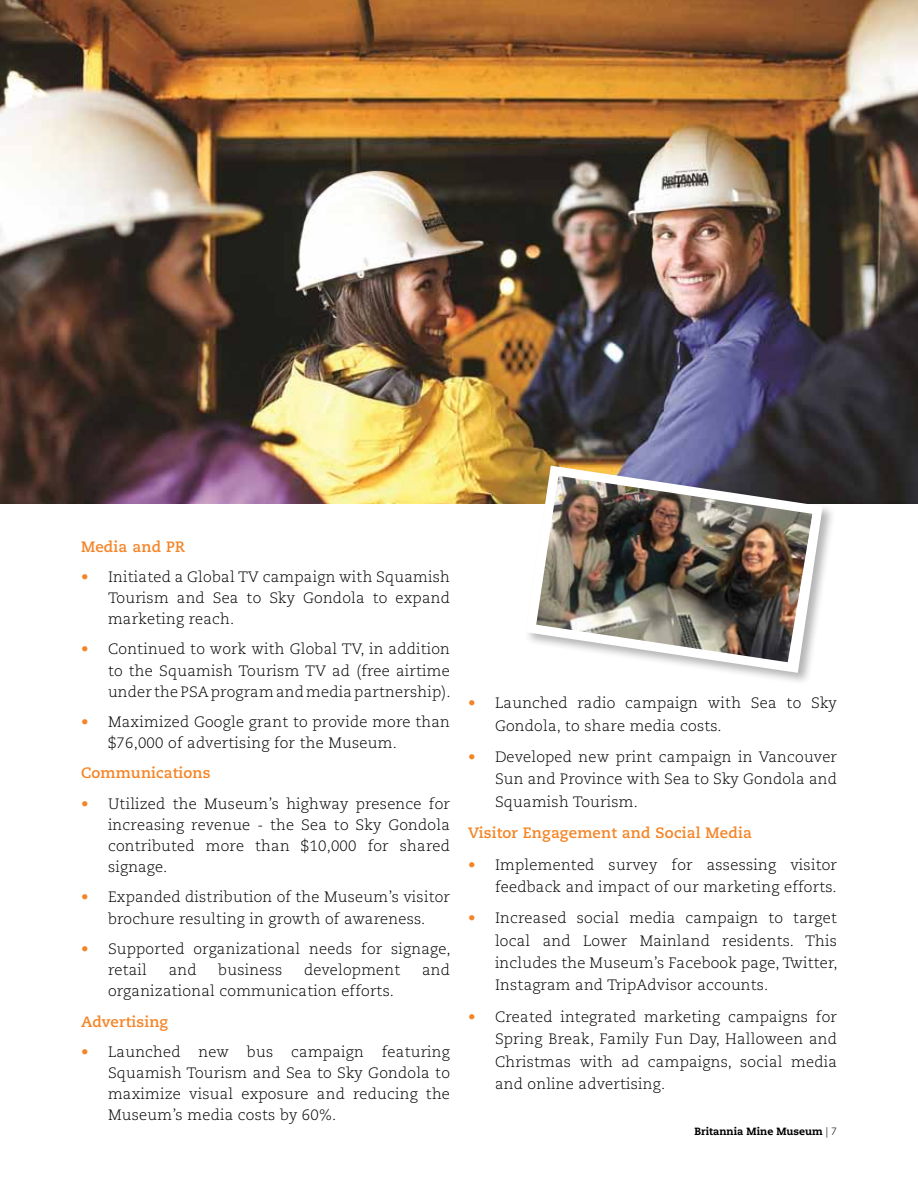
<style>
.page{position:relative;width:918px;height:1188px;background:#fff}
.page>*{position:absolute;margin:0;border:0;box-sizing:border-box;transform-origin:0 0}
.t1{font:300 15px/21.1px "Caecilia LT Std";letter-spacing:.015em;color:#000;text-align:justify}
.t2{font:700 15px "Caecilia LT Std";letter-spacing:.015em;color:#f58426}
.t3{font:800 10.5px "Caecilia LT Std";color:#000}
.s1{color:#f58426}
.s2{font-weight:300}
</style>
<div class="page">
<img style="left:0;top:0;width:918px;height:503px">
<div style="left:524px;top:463px;width:312px;height:223px;background:#000;opacity:.3"></div>
<img style="left:521px;top:461px;width:307px;height:217px">
<p class="t2" style="left:81px;top:537px;width:105px">Media and PR</p>
<p class="t1" style="left:108px;top:566px;width:344px;text-indent:-27px"><span class="s1">•</span> Initiated a Global TV campaign with Squamish Tourism and Sea to Sky Gondola to expand marketing reach.</p>
<p class="t1" style="left:108px;top:639px;width:344px;text-indent:-27px"><span class="s1">•</span> Continued to work with Global TV, in addition to the Squamish Tourism TV ad (free airtime under the PSA program and media partnership).</p>
<p class="t1" style="left:108px;top:712px;width:343px;text-indent:-27px"><span class="s1">•</span> Maximized Google grant to provide more than $76,000 of advertising for the Museum.</p>
<p class="t2" style="left:81px;top:764px;width:131px">Communications</p>
<p class="t1" style="left:108px;top:793px;width:344px;text-indent:-27px"><span class="s1">•</span> Utilized the Museum’s highway presence for increasing revenue - the Sea to Sky Gondola contributed more than $10,000 for shared signage.</p>
<p class="t1" style="left:81px;top:887px;width:370px;text-align:center"><span class="s1">•</span> Expanded distribution of the Museum’s visitor brochure resulting in growth of awareness.</p>
<p class="t1" style="left:108px;top:939px;width:344px;text-indent:-27px"><span class="s1">•</span> Supported organizational needs for signage, retail</p>
<p class="t1" style="left:169px;top:960px;width:29px">and</p>
<p class="t1" style="left:218px;top:960px;width:66px">business</p>
<p class="t1" style="left:304px;top:960px;width:98px">development</p>
<p class="t1" style="left:422px;top:960px;width:29px">and</p>
<p class="t1" style="left:108px;top:981px;width:287px">organizational communication efforts.</p>
<p class="t2" style="left:81px;top:1012px;width:89px">Advertising</p>
<p class="t1" style="left:108px;top:1041px;width:343px;text-indent:-27px"><span class="s1">•</span> Launched new bus campaign featuring Squamish Tourism and Sea to Sky Gondola to maximize visual exposure and reducing the Museum’s media costs by 60%.</p>
<p class="t1" style="left:495px;top:692px;width:343px;line-height:22.4px;text-indent:-27px"><span class="s1">•</span> Launched radio campaign with Sea to Sky<br>Gondola, to share media costs.</p>
<p class="t1" style="left:495px;top:746px;width:344px;line-height:22.4px;text-indent:-27px"><span class="s1">•</span> Developed new print campaign in Vancouver Sun and Province with Sea to Sky Gondola and Squamish Tourism.</p>
<p class="t2" style="left:468px;top:824px;width:285px">Visitor Engagement and Social Media</p>
<p class="t1" style="left:468px;top:854px;width:370px;line-height:22.4px;text-align:right"><span class="s1">•</span> Implemented survey for assessing visitor feedback and impact of our marketing efforts.</p>
<p class="t1" style="left:495px;top:907px;width:344px;line-height:22.4px;text-indent:-27px"><span class="s1">•</span> Increased social media campaign to target local and Lower Mainland residents. This includes the Museum’s Facebook page, Twitter, Instagram and TripAdvisor accounts.</p>
<p class="t1" style="left:495px;top:1006px;width:344px;line-height:22.4px;text-indent:-27px"><span class="s1">•</span> Created integrated marketing campaigns for Spring Break, Family Fun Day, Halloween and Christmas with ad campaigns, social media and online advertising.</p>
<p class="t3" style="left:694px;top:1125px;width:144px">Britannia Mine Museum <span class="s2">| 7</span></p>
</div>
